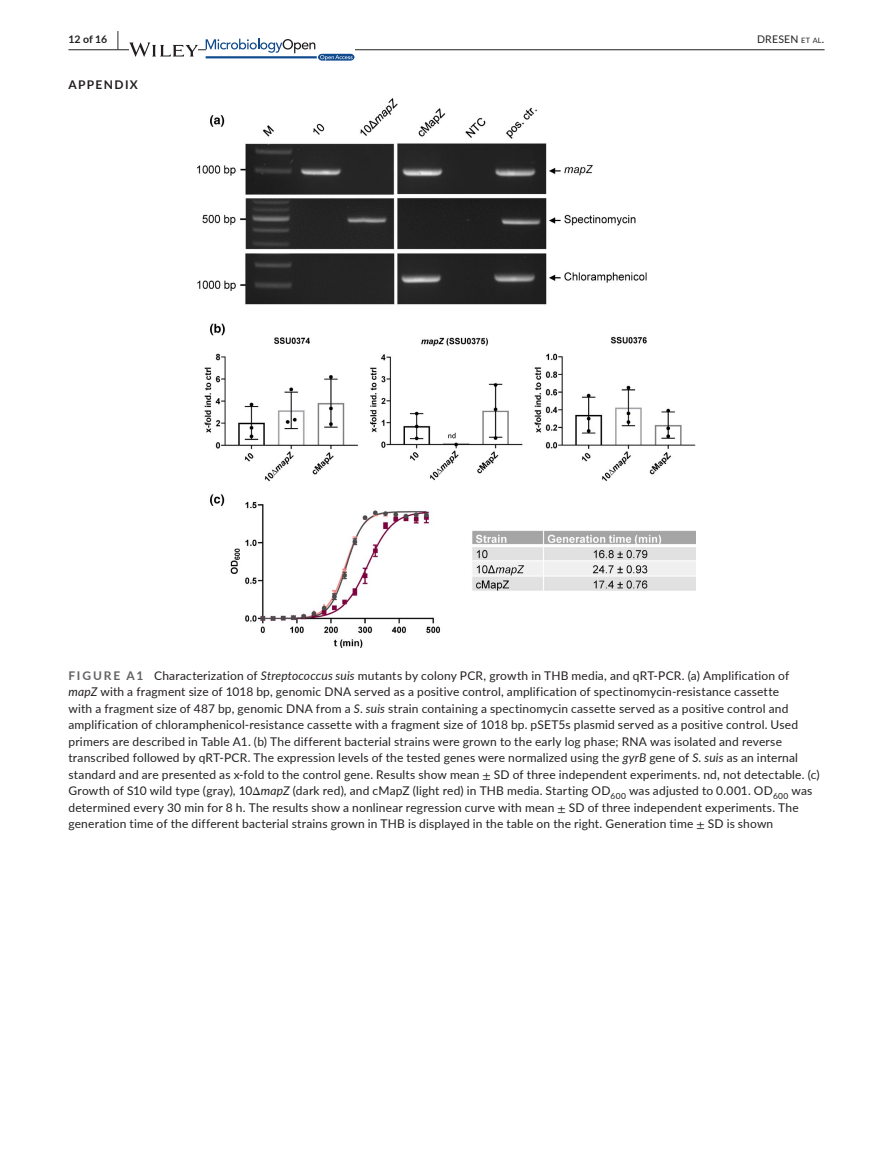
<style>
.page{position:relative;width:893px;height:1174px;background:#fff}
.page>*{position:absolute;margin:0;border:0;box-sizing:border-box;transform-origin:0 0}
.t1{font:12px/16.5px "Lato";letter-spacing:.015em;color:#231f20}
.t2{font:700 12px "Lato";letter-spacing:.115em;color:#231f20}
.t3{font:10.5px "Lato";letter-spacing:.02em;color:#231f20}
.t4{font:700 10.5px "Lato";color:#231f20}
.s1{font-size:19.5px}
.s2{font-size:7.35px}
.s3{font-weight:700;color:#636366}
.s4{font-style:italic}
.s5{font-family:"STIX"}
</style>
<div class="page">
<hr style="left:68px;top:49px;width:756px;height:1px;background:#231f20">
<svg style="left:129px;top:42px;width:69px;height:15px"></svg>
<svg style="left:206px;top:39px;width:148px;height:22px"></svg>
<img style="left:198px;top:98px;width:497px;height:549px">
<p class="t4" style="left:68px;top:31px;width:52px">12 of 16 <span class="s1">|</span></p>
<p class="t3" style="left:757px;top:31px;width:69px">DRESEN <span class="s2">et al</span>.</p>
<p class="t2" style="left:68px;top:75px;width:71px">APPENDIX</p>
<p class="t1" style="left:68px;top:666px;width:753px"><span class="s3">FIGURE A1</span> Characterization of <span class="s4">Streptococcus suis</span> mutants by colony PCR, growth in THB media, and qRT-PCR. (a) Amplification of <span class="s4">mapZ</span> with a fragment size of 1018 bp, genomic DNA served as a positive control, amplification of spectinomycin-resistance cassette<br>with a fragment size of 487 bp, genomic DNA from a <span class="s4">S</span>. <span class="s4">suis</span> strain containing a spectinomycin cassette served as a positive control and amplification of chloramphenicol-resistance cassette with a fragment size of 1018 bp. pSET5s plasmid served as a positive control. Used primers are described in Table A1. (b) The different bacterial strains were grown to the early log phase; RNA was isolated and reverse transcribed followed by qRT-PCR. The expression levels of the tested genes were normalized using the <span class="s4">gyrB</span> gene of <span class="s4">S. suis</span> as an internal standard and are presented as x-fold to the control gene. Results show mean <span class="s5">±</span> SD of three independent experiments. nd, not detectable. (c)<br>Growth of S10 wild type (gray), 10<span class="s5">Δ</span><span class="s4">mapZ</span> (dark red), and cMapZ (light red) in THB media. Starting OD<sub>600</sub> was adjusted to 0.001. OD<sub>600</sub> was determined every 30 min for 8 h. The results show a nonlinear regression curve with mean <span class="s5">±</span> SD of three independent experiments. The generation time of the different bacterial strains grown in THB is displayed in the table on the right. Generation time <span class="s5">±</span> SD is shown</p>
</div>
